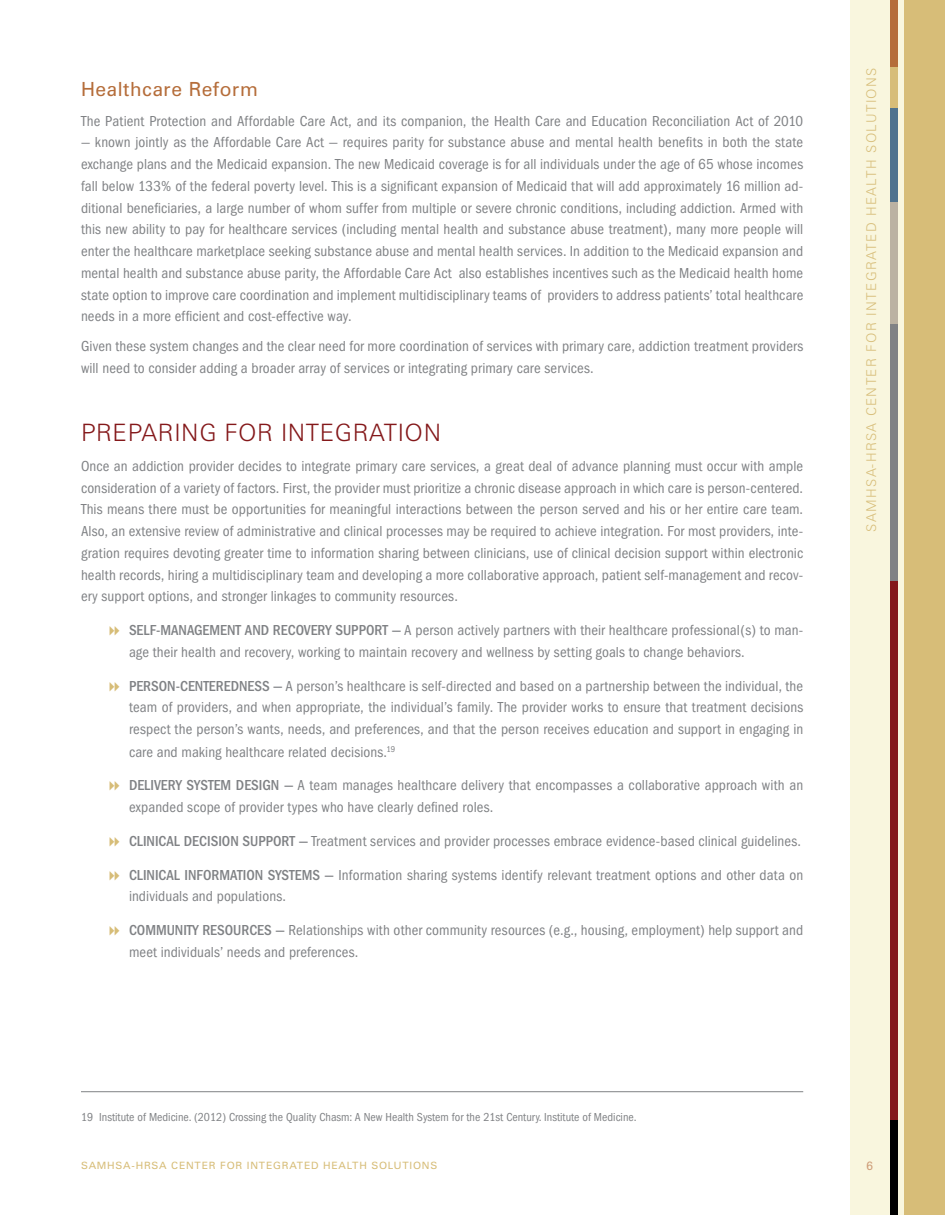
<style>
.page{position:relative;width:945px;height:1215px;background:#fff}
.page>*{position:absolute;margin:0;border:0;box-sizing:border-box;transform-origin:0 0}
.t1{font:300 24px "Zurich BT";letter-spacing:.025em;color:#84181a}
.t2{font:19.5px "Zurich BT";letter-spacing:.03em;color:#b56d3a}
.t3{font:condensed 15px/21.8px "Franklin Gothic";color:#808285}
.t4{font:300 13.5px "Zurich BT";letter-spacing:.1em;color:#d7bd78}
.t5{font:condensed 12px "Franklin Gothic";color:#808285}
.t6{font:12px "Zurich BT";color:#ce9d78}
.t7{font:10.05px "Zurich BT";letter-spacing:.075em;color:#d7bd78;scale:1.04 1}
.s1{font-weight:500}
</style>
<div class="page">
<div style="left:850px;top:0;width:95px;height:1215px;background:#f9f6de"></div>
<div style="left:904px;top:0;width:41px;height:1215px;background:#d7bd78"></div>
<div style="left:890px;top:580px;width:7px;height:540px;background:#84181a"></div>
<div style="left:890px;top:1120px;width:7px;height:95px;background:#000"></div>
<div style="left:890px;top:0;width:7px;height:68px;background:#b56d3a"></div>
<div style="left:890px;top:68px;width:7px;height:40px;background:#d7bd78"></div>
<div style="left:890px;top:108px;width:7px;height:94px;background:#50738e"></div>
<div style="left:890px;top:202px;width:7px;height:122px;background:#bbb2a2"></div>
<div style="left:890px;top:324px;width:7px;height:256px;background:#808285"></div>
<hr style="left:81px;top:1091px;width:722px;height:1px;background:#808285">
<p class="t2" style="left:81px;top:77px;width:178px">Healthcare Reform</p>
<p class="t3" style="left:81px;top:110px;width:724px">the Patient Protection and Affordable care Act, and its companion, the health care and education reconciliation Act of 2010</p>
<p class="t3" style="left:81px;top:132px;width:724px;text-align:justify">— known jointly as the Affordable care Act — requires parity for substance abuse and mental health benefits in both the state exchange plans and the medicaid expansion. the new medicaid coverage is for all individuals under the age of 65 whose incomes fall below 133% of the federal poverty level. this is a significant expansion of medicaid that will add approximately 16 million ad&shy;ditional beneficiaries, a large number of whom suffer from multiple or severe chronic conditions, including addiction. Armed with this new ability to pay for healthcare services (including mental health and substance abuse treatment), many more people will enter the healthcare marketplace seeking substance abuse and mental health services. in addition to the medicaid expansion and mental health and substance abuse parity, the Affordable care Act also establishes incentives such as the medicaid health home state option to improve care coordination and implement multidisciplinary teams of providers to address patients’ total healthcare needs in a more efficient and cost-effective way.</p>
<p class="t3" style="left:81px;top:336px;width:724px">given these system changes and the clear need for more coordination of services with primary care, addiction treatment providers will need to consider adding a broader array of services or integrating primary care services.</p>
<h2 class="t1" style="left:81px;top:418px;width:362px">PREPARING FOR INTEGRATION</h2>
<p class="t3" style="left:81px;top:455px;width:724px;text-align:justify">once an addiction provider decides to integrate primary care services, a great deal of advance planning must occur with ample consideration of a variety of factors. first, the provider must prioritize a chronic disease approach in which care is person-centered. this means there must be opportunities for meaningful interactions between the person served and his or her entire care team.<br>Also, an extensive review of administrative and clinical processes may be required to achieve integration. for most providers, inte&shy;gration requires devoting greater time to information sharing between clinicians, use of clinical decision support within electronic health records, hiring a multidisciplinary team and developing a more collaborative approach, patient self-management and recov&shy;ery support options, and stronger linkages to community resources.</p>
<p class="t3" style="left:129px;top:619px;width:676px"><span class="s1">SELF-MANAGEMENT AND RECOVERY SUPPORT —</span> A person actively partners with their healthcare professional(s) to man&shy;age their health and recovery, working to maintain recovery and wellness by setting goals to change behaviors.</p>
<p class="t3" style="left:129px;top:675px;width:676px;text-align:justify"><span class="s1">PERSON-CENTEREDNESS —</span> A person’s healthcare is self-directed and based on a partnership between the individual, the team of providers, and when appropriate, the individual’s family. the provider works to ensure that treatment decisions respect the person’s wants, needs, and preferences, and that the person receives education and support in engaging in care and making healthcare related decisions.<sup>19</sup></p>
<p class="t3" style="left:129px;top:775px;width:676px"><span class="s1">DELIVERY SYSTEM DESIGN —</span> A team manages healthcare delivery that encompasses a collaborative approach with an expanded scope of provider types who have clearly defined roles.</p>
<p class="t3" style="left:129px;top:830px;width:674px"><span class="s1">CLINICAL DECISION SUPPORT —</span> treatment services and provider processes embrace evidence-based clinical guidelines.</p>
<p class="t3" style="left:129px;top:864px;width:676px"><span class="s1">CLINICAL INFORMATION SYSTEMS —</span> information sharing systems identify relevant treatment options and other data on individuals and populations.</p>
<p class="t3" style="left:129px;top:919px;width:676px"><span class="s1">COMMUNITY RESOURCES —</span> relationships with other community resources (e.g., housing, employment) help support and meet individuals’ needs and preferences.</p>
<p class="t4" style="left:863px;top:532px;width:466px;rotate:-90deg">SAMHSA-HRSA CENTER FOR INTEGRATED HEALTH SOLUTIONS</p>
<p class="t5" style="left:81px;top:1110px;width:557px">19 institute of medicine. (2012) crossing the Quality chasm: A new health system for the 21st century. institute of medicine.</p>
<p class="t7" style="left:81px;top:1159px;width:344px">SAMHSA-HRSA CENTER FOR INTEGRATED HEALTH SOLUTIONS</p>
<p class="t6" style="left:867px;top:1159px;width:8px">6</p>
</div>
